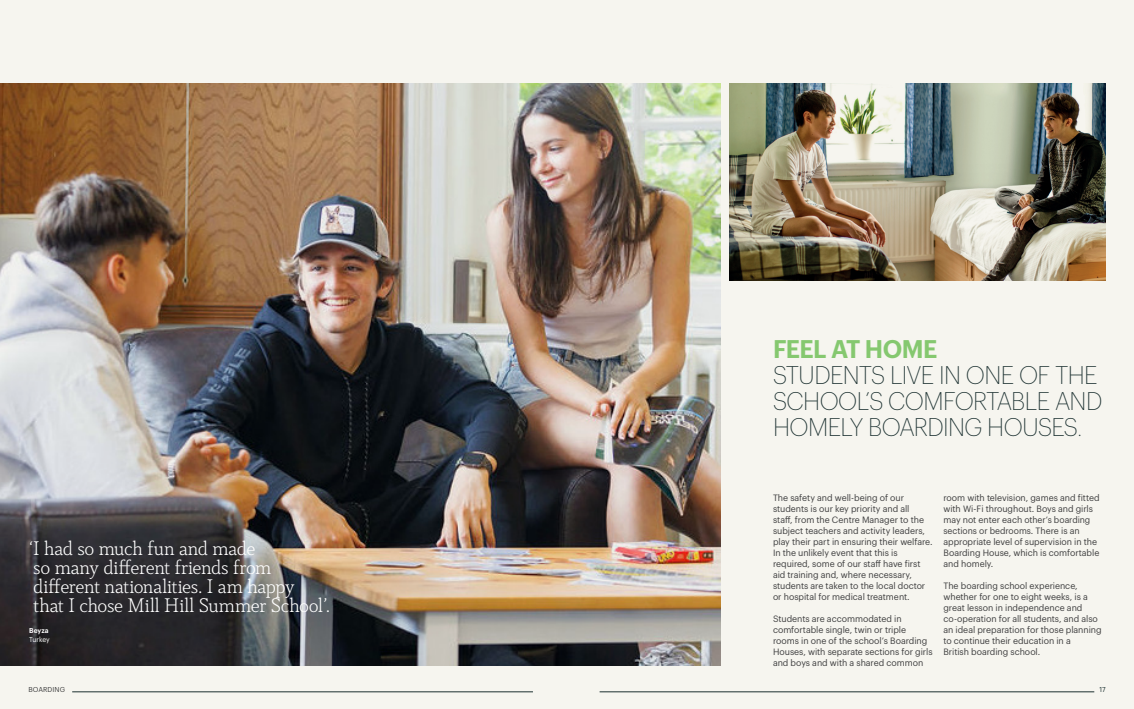
<style>
.page{position:relative;width:1134px;height:709px;background:#f6f5ef}
.page>*{position:absolute;margin:0;border:0;box-sizing:border-box;transform-origin:0 0}
.t1{font:200 25px/26px "Graphik";letter-spacing:-.025em;color:#1b3030;scale:.96 1}
.t2{font:600 25px "Graphik";letter-spacing:-.025em;color:#85c86f;scale:.96 1}
.INTRO_TEXT{font:300 22px/19px "Cultura New";letter-spacing:-.015em;color:#fff}
.BODY_TEXT{font:9px/11px "Graphik";letter-spacing:-.005em;color:#3e3e3f}
.t3{font:7px "Graphik";letter-spacing:.01em;color:#3e3e3f}
.BODY_TEXT-2{font:7px "Graphik";letter-spacing:-.01em;color:#fff;scale:.96 1}
.BODY_TEXT-3{font:600 7px "Graphik";letter-spacing:.015em;color:#fff;scale:.96 1}
.BODY_TEXT-4{font:7px "Graphik";color:#1b3030;scale:.96 1}
</style>
<div class="page">
<hr style="left:600px;top:691px;width:494px;height:1px;background:#1b3030">
<img style="left:730px;top:83px;width:376px;height:198px">
<img style="left:0;top:83px;width:720px;height:583px">
<hr style="left:72px;top:691px;width:461px;height:1px;background:#1b3030">
<p class="INTRO_TEXT" style="left:29px;top:538px;width:303px">‘I had so much fun and made<br>so many different friends from different nationalities. I am happy<br>that I chose Mill Hill Summer School’.</p>
<p class="BODY_TEXT-3" style="left:29px;top:625px;width:22px">Beyza</p>
<p class="BODY_TEXT-2" style="left:29px;top:634px;width:23px">Turkey</p>
<p class="t3" style="left:28px;top:684px;width:38px">BOARDING</p>
<p class="t2" style="left:773px;top:329px;width:173px">FEEL AT HOME</p>
<p class="t1" style="left:773px;top:360px;width:344px">STUDENTS LIVE IN ONE OF THE<br>SCHOOL’S COMFORTABLE AND<br>HOMELY BOARDING HOUSES.</p>
<p class="BODY_TEXT" style="left:773px;top:491px;width:161px">The safety and well-being of our students is our key priority and all<br>staff, from the Centre Manager to the subject teachers and activity leaders, play their part in ensuring their welfare.<br>In the unlikely event that this is required, some of our staff have first aid training and, where necessary, students are taken to the local doctor or hospital for medical treatment.</p>
<p class="BODY_TEXT" style="left:773px;top:612px;width:161px">Students are accommodated in comfortable single, twin or triple rooms in one of the school’s Boarding Houses, with separate sections for girls and boys and with a shared common</p>
<p class="BODY_TEXT" style="left:943px;top:491px;width:158px">room with television, games and fitted with Wi-Fi throughout. Boys and girls may not enter each other’s boarding sections or bedrooms. There is an appropriate level of supervision in the Boarding House, which is comfortable and homely.</p>
<p class="BODY_TEXT" style="left:943px;top:579px;width:160px">The boarding school experience, whether for one to eight weeks, is a great lesson in independence and co-operation for all students, and also an ideal preparation for those planning to continue their education in a<br>British boarding school.</p>
<p class="BODY_TEXT-4" style="left:1099px;top:684px;width:8px">17</p>
</div>
